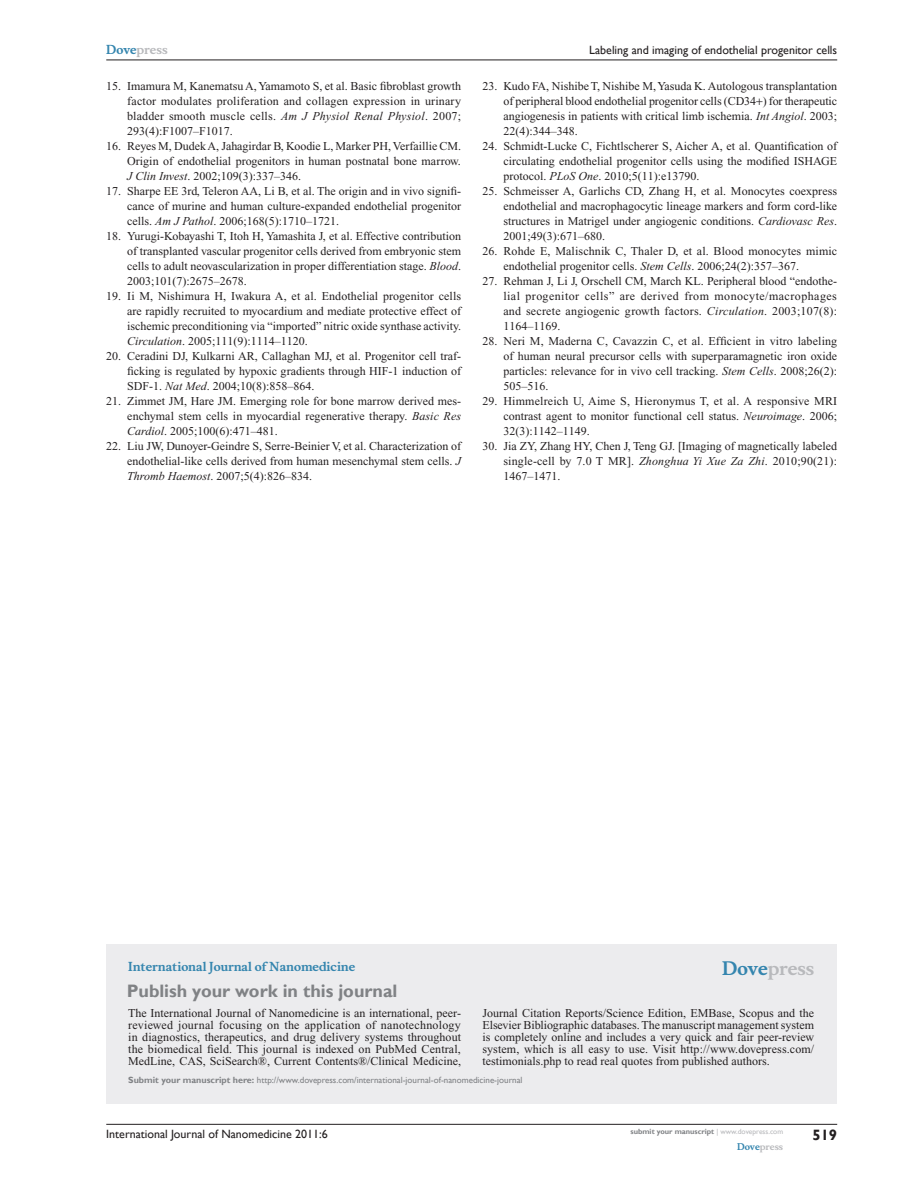
<style>
.page{position:relative;width:918px;height:1188px;background:#fff}
.page>*{position:absolute;margin:0;border:0;box-sizing:border-box;transform-origin:0 0}
.t1{font:700 18px "Gill Sans";color:#808285}
.t2{font:700 18px "Musee";color:#b8b9bc}
.t3{font:700 15px "Gill Sans";color:#231f20}
.t4{font:12px/15px "Times New Roman";color:#231f20;text-align:justify}
.t5{font:12px "Gill Sans";color:#231f20}
.t6{font:700 12px "Musee";color:#3485ae}
.t7{font:700 12px "Musee";color:#b8b9bc}
.t8{font:9px "Gill Sans";color:#808285}
.t9{font:700 9px "Musee";color:#b8b9bc}
.t10{font:700 7.5px "Gill Sans";color:#808285}
.s1{color:#3485ae}
.s2{font-style:italic}
.s3{font-weight:700}
.s4{font-weight:400;color:#b8b9bc}
</style>
<div class="page">
<div style="left:106px;top:944px;width:731px;height:159px;background:#ececee"></div>
<hr style="left:106px;top:1124px;width:731px;height:1px;background:#231f20">
<hr style="left:106px;top:60px;width:731px;height:1px;background:#231f20">
<p class="t7" style="left:106px;top:43px;width:63px"><span class="s1">Dove</span>press</p>
<p class="t4" style="left:127px;top:79px;width:335px;text-indent:-21px">15. Imamura M, Kanematsu A, Yamamoto S, et al. Basic fibroblast growth factor modulates proliferation and collagen expression in urinary bladder smooth muscle cells. <span class="s2">Am J Physiol Renal Physiol</span>. 2007; 293(4):F1007–F1017.</p>
<p class="t4" style="left:127px;top:139px;width:335px;text-indent:-21px">16. Reyes M, Dudek A, Jahagirdar B, Koodie L, Marker PH, Verfaillie CM.<br>Origin of endothelial progenitors in human postnatal bone marrow.<br><span class="s2">J Clin Invest</span>. 2002;109(3):337–346.</p>
<p class="t4" style="left:127px;top:184px;width:335px;text-indent:-21px">17. Sharpe EE 3rd, Teleron AA, Li B, et al. The origin and in vivo signifi&shy;cance of murine and human culture-expanded endothelial progenitor cells. <span class="s2">Am J Pathol</span>. 2006;168(5):1710–1721.</p>
<p class="t4" style="left:127px;top:229px;width:335px;text-indent:-21px">18. Yurugi-Kobayashi T, Itoh H, Yamashita J, et al. Effective contribution of transplanted vascular progenitor cells derived from embryonic stem cells to adult neovascularization in proper differentiation stage. <span class="s2">Blood</span>.<br>2003;101(7):2675–2678.</p>
<p class="t4" style="left:127px;top:289px;width:336px;text-indent:-21px">19. Ii M, Nishimura H, Iwakura A, et al. Endothelial progenitor cells are rapidly recruited to myocardium and mediate protective effect of ischemic preconditioning via “imported” nitric oxide synthase activity.<br><span class="s2">Circulation</span>. 2005;111(9):1114–1120.</p>
<p class="t4" style="left:127px;top:349px;width:335px;text-indent:-21px">20. Ceradini DJ, Kulkarni AR, Callaghan MJ, et al. Progenitor cell traf&shy;ficking is regulated by hypoxic gradients through HIF-1 induction of SDF-1. <span class="s2">Nat Med</span>. 2004;10(8):858–864.</p>
<p class="t4" style="left:127px;top:394px;width:335px;text-indent:-21px">21. Zimmet JM, Hare JM. Emerging role for bone marrow derived mes&shy;enchymal stem cells in myocardial regenerative therapy. <span class="s2">Basic Res Cardiol</span>. 2005;100(6):471–481.</p>
<p class="t4" style="left:127px;top:439px;width:335px;text-indent:-21px">22. Liu JW, Dunoyer-Geindre S, Serre-Beinier V, et al. Characterization of endothelial-like cells derived from human mesenchymal stem cells. <span class="s2">J Thromb Haemost</span>. 2007;5(4):826–834.</p>
<p class="t5" style="left:589px;top:43px;width:249px">Labeling and imaging of endothelial progenitor cells</p>
<p class="t4" style="left:503px;top:79px;width:335px;text-indent:-21px">23. Kudo FA, Nishibe T, Nishibe M, Yasuda K. Autologous transplantation of peripheral blood endothelial progenitor cells (CD34 ) for therapeutic angiogenesis in patients with critical limb ischemia. <span class="s2">Int Angiol</span>. 2003; 22(4):344–348.</p>
<p class="t4" style="left:503px;top:139px;width:335px;text-indent:-21px">24. Schmidt-Lucke C, Fichtlscherer S, Aicher A, et al. Quantification of circulating endothelial progenitor cells using the modified ISHAGE protocol. <span class="s2">PLoS One</span>. 2010;5(11):e13790.</p>
<p class="t4" style="left:503px;top:184px;width:335px;text-indent:-21px">25. Schmeisser A, Garlichs CD, Zhang H, et al. Monocytes coexpress endothelial and macrophagocytic lineage markers and form cord-like structures in Matrigel under angiogenic conditions. <span class="s2">Cardiovasc Res</span>.<br>2001;49(3):671–680.</p>
<p class="t4" style="left:503px;top:244px;width:335px;text-indent:-21px">26. Rohde E, Malischnik C, Thaler D, et al. Blood monocytes mimic endothelial progenitor cells. <span class="s2">Stem Cells</span>. 2006;24(2):357–367.</p>
<p class="t4" style="left:503px;top:274px;width:335px;text-indent:-21px">27. Rehman J, Li J, Orschell CM, March KL. Peripheral blood “endothe&shy;lial progenitor cells” are derived from monocyte/macrophages and secrete angiogenic growth factors. <span class="s2">Circulation</span>. 2003;107(8):<br>1164–1169.</p>
<p class="t4" style="left:503px;top:334px;width:335px;text-indent:-21px">28. Neri M, Maderna C, Cavazzin C, et al. Efficient in vitro labeling of human neural precursor cells with superparamagnetic iron oxide particles: relevance for in vivo cell tracking. <span class="s2">Stem Cells</span>. 2008;26(2):<br>505–516.</p>
<p class="t4" style="left:503px;top:394px;width:335px;text-indent:-21px">29. Himmelreich U, Aime S, Hieronymus T, et al. A responsive MRI contrast agent to monitor functional cell status. <span class="s2">Neuroimage</span>. 2006; 32(3):1142–1149.</p>
<p class="t4" style="left:503px;top:439px;width:335px;text-indent:-21px">30. Jia ZY, Zhang HY, Chen J, Teng GJ. [Imaging of magnetically labeled single-cell by 7.0 T MR]. <span class="s2">Zhonghua Yi Xue Za Zhi</span>. 2010;90(21):<br>1467–1471.</p>
<p class="t6" style="left:128px;top:959px;width:228px">International Journal of Nanomedicine</p>
<h1 class="t1" style="left:127px;top:980px;width:272px">Publish your work in this journal</h1>
<h1 class="t2" style="left:722px;top:958px;width:94px"><span class="s1">Dove</span>press</h1>
<p class="t4" style="left:128px;top:1007px;width:334px;line-height:12px">The International Journal of Nanomedicine is an international, peer&shy;reviewed journal focusing on the application of nanotechnology in diagnostics, therapeutics, and drug delivery systems throughout the biomedical field. This journal is indexed on PubMed Central, MedLine, CAS, SciSearch®, Current Contents®/Clinical Medicine,</p>
<p class="t4" style="left:482px;top:1007px;width:333px;line-height:12px">Journal Citation Reports/Science Edition, EMBase, Scopus and the Elsevier Bibliographic databases. The manuscript management system is completely online and includes a very quick and fair peer-review system, which is all easy to use. Visit http://www.dovepress.com/ testimonials.php to read real quotes from published authors.</p>
<p class="t8" style="left:128px;top:1075px;width:396px"><span class="s3">Submit your manuscript here:</span> http://www.dovepress.com/international-journal-of-nanomedicine-journal</p>
<p class="t5" style="left:106px;top:1127px;width:223px">International Journal of Nanomedicine 2011:6</p>
<p class="t10" style="left:631px;top:1127px;width:154px">submit your manuscript <span class="s4">| www.dovepress.com</span></p>
<p class="t9" style="left:737px;top:1141px;width:48px"><span class="s1">Dove</span>press</p>
<p class="t3" style="left:812px;top:1126px;width:26px">519</p>
</div>
